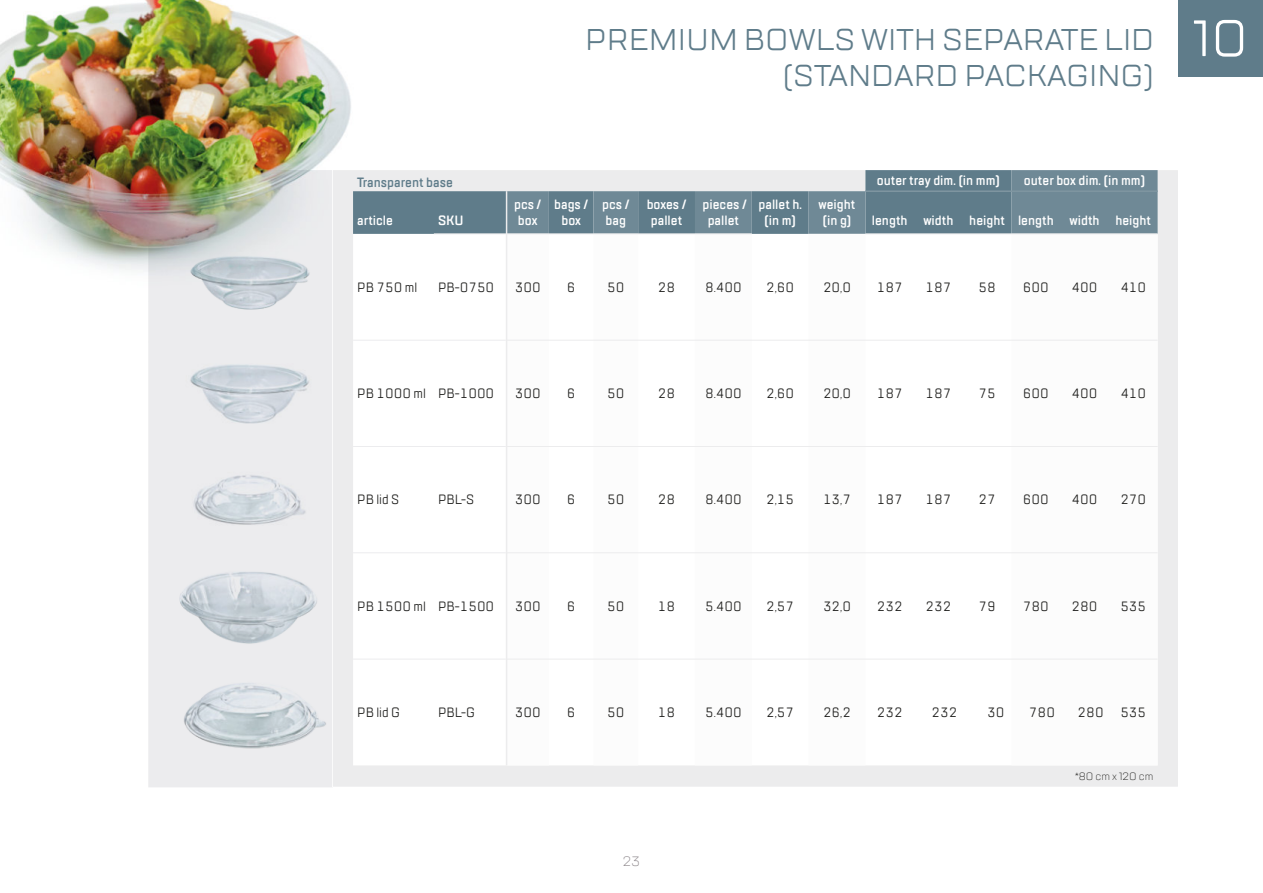
<style>
.page{position:relative;width:1263px;height:893px;background:#fff}
.page>*{position:absolute;margin:0;border:0;box-sizing:border-box;transform-origin:0 0}
.t1{font:51px "TT Lakes";color:#fff}
.t2{font:30px/36px "TT Lakes";color:#5f7c8a;text-align:right}
.t3{font:13.5px "TT Lakes Condensed";color:#1d1d1b}
.t4{font:600 13.5px/16.2px "TT Lakes Condensed";color:#fff;text-align:center}
.t5{font:600 13.5px "TT Lakes Condensed";color:#5f7c8a}
.t6{font:300 13.5px "TT Lakes";color:#8a8488}
.t7{font:300 10.5px "TT Lakes";color:#1d1d1b}
</style>
<div class="page">
<img style="left:0;top:0;width:351px;height:255px">
<img style="left:71px;top:255px;width:262px;height:497px">
<div style="left:1178px;top:0;width:85px;height:77px;background:#5f7c8a"></div>
<svg style="left:333px;top:170px;width:845px;height:617px"></svg>
<svg style="left:353px;top:170px;width:805px;height:64px;background:#8499a4"></svg>
<svg style="left:507px;top:234px;width:651px;height:531px"></svg>
<hr style="left:506px;top:191px;width:1px;height:574px;background:#ececed">
<hr style="left:434px;top:234px;width:318px;height:1px;background:#ececed">
<hr style="left:865px;top:234px;width:293px;height:1px;background:#ececed">
<hr style="left:507px;top:340px;width:651px;height:1px;background:#ececed">
<hr style="left:507px;top:446px;width:651px;height:1px;background:#ececed">
<hr style="left:507px;top:553px;width:651px;height:1px;background:#ececed">
<hr style="left:507px;top:659px;width:651px;height:1px;background:#ececed">
<hr style="left:353px;top:340px;width:153px;height:1px;background:#ececee">
<hr style="left:353px;top:446px;width:153px;height:1px;background:#ececee">
<hr style="left:353px;top:553px;width:153px;height:1px;background:#ececee">
<hr style="left:353px;top:659px;width:153px;height:1px;background:#ececee">
<hr style="left:865px;top:190px;width:293px;height:2px;background:#7f96a1">
<hr style="left:0;top:0;width:1px;height:77px;background:#5f7c8a">
<h2 class="t2" style="left:585px;top:22px;width:571px">PREMIUM BOWLS WITH SEPARATE LID (STANDARD PACKAGING)</h2>
<h1 class="t1" style="left:1193px;top:5px;width:57px">10</h1>
<p class="t5" style="left:357px;top:173px;width:97px">Transparent base</p>
<p class="t4" style="left:877px;top:173px;width:125px">outer tray dim. (in mm)</p>
<p class="t4" style="left:1024px;top:173px;width:123px">outer box dim. (in mm)</p>
<p class="t4" style="left:357px;top:213px;width:37px">article</p>
<p class="t4" style="left:438px;top:213px;width:27px">SKU</p>
<p class="t4" style="left:514px;top:197px;width:29px;text-align:left">pcs / box</p>
<p class="t4" style="left:554px;top:197px;width:36px">bags / box</p>
<p class="t4" style="left:602px;top:197px;width:29px;text-align:left">pcs / bag</p>
<p class="t4" style="left:647px;top:197px;width:41px">boxes / pallet</p>
<p class="t4" style="left:702px;top:197px;width:46px">pieces / pallet</p>
<p class="t4" style="left:758px;top:197px;width:45px">pallet h. (in m)</p>
<p class="t4" style="left:818px;top:197px;width:39px;text-align:left">weight (in g)</p>
<p class="t4" style="left:872px;top:213px;width:281px">length width height length width height</p>
<p class="t3" style="left:357px;top:278px;width:61px">PB 750 ml</p>
<p class="t3" style="left:438px;top:278px;width:58px">PB-0750</p>
<p class="t3" style="left:515px;top:278px;width:27px">300</p>
<p class="t3" style="left:567px;top:278px;width:10px">6</p>
<p class="t3" style="left:607px;top:278px;width:19px">50</p>
<p class="t3" style="left:658px;top:278px;width:19px">28</p>
<p class="t3" style="left:705px;top:278px;width:38px">8.400</p>
<p class="t3" style="left:766px;top:278px;width:30px">2,60</p>
<p class="t3" style="left:823px;top:278px;width:30px">20,0</p>
<p class="t3" style="left:877px;top:278px;width:28px">187</p>
<p class="t3" style="left:925px;top:278px;width:28px">187</p>
<p class="t3" style="left:978px;top:278px;width:19px">58</p>
<p class="t3" style="left:1023px;top:278px;width:27px">600</p>
<p class="t3" style="left:1072px;top:278px;width:27px">400</p>
<p class="t3" style="left:1120px;top:278px;width:27px">410</p>
<p class="t3" style="left:357px;top:385px;width:138px">PB 1000 ml PB-1000</p>
<p class="t3" style="left:515px;top:385px;width:27px">300</p>
<p class="t3" style="left:567px;top:385px;width:10px">6</p>
<p class="t3" style="left:607px;top:385px;width:19px">50</p>
<p class="t3" style="left:658px;top:385px;width:19px">28</p>
<p class="t3" style="left:705px;top:385px;width:38px">8.400</p>
<p class="t3" style="left:766px;top:385px;width:30px">2,60</p>
<p class="t3" style="left:823px;top:385px;width:30px">20,0</p>
<p class="t3" style="left:877px;top:385px;width:28px">187</p>
<p class="t3" style="left:925px;top:385px;width:28px">187</p>
<p class="t3" style="left:978px;top:385px;width:19px">75</p>
<p class="t3" style="left:1023px;top:385px;width:27px">600</p>
<p class="t3" style="left:1072px;top:385px;width:27px">400</p>
<p class="t3" style="left:1120px;top:385px;width:27px">410</p>
<p class="t3" style="left:357px;top:491px;width:43px">PB lid S</p>
<p class="t3" style="left:438px;top:491px;width:38px">PBL-S</p>
<p class="t3" style="left:515px;top:491px;width:27px">300</p>
<p class="t3" style="left:567px;top:491px;width:10px">6</p>
<p class="t3" style="left:607px;top:491px;width:19px">50</p>
<p class="t3" style="left:658px;top:491px;width:19px">28</p>
<p class="t3" style="left:705px;top:491px;width:38px">8.400</p>
<p class="t3" style="left:766px;top:491px;width:30px">2,15</p>
<p class="t3" style="left:823px;top:491px;width:30px">13,7</p>
<p class="t3" style="left:877px;top:491px;width:28px">187</p>
<p class="t3" style="left:925px;top:491px;width:28px">187</p>
<p class="t3" style="left:978px;top:491px;width:19px">27</p>
<p class="t3" style="left:1023px;top:491px;width:27px">600</p>
<p class="t3" style="left:1072px;top:491px;width:27px">400</p>
<p class="t3" style="left:1120px;top:491px;width:27px">270</p>
<p class="t3" style="left:357px;top:597px;width:138px">PB 1500 ml PB-1500</p>
<p class="t3" style="left:515px;top:597px;width:27px">300</p>
<p class="t3" style="left:567px;top:597px;width:10px">6</p>
<p class="t3" style="left:607px;top:597px;width:19px">50</p>
<p class="t3" style="left:658px;top:597px;width:19px">18</p>
<p class="t3" style="left:705px;top:597px;width:38px">5.400</p>
<p class="t3" style="left:766px;top:597px;width:30px">2,57</p>
<p class="t3" style="left:823px;top:597px;width:30px">32,0</p>
<p class="t3" style="left:877px;top:597px;width:27px">232</p>
<p class="t3" style="left:925px;top:597px;width:27px">232</p>
<p class="t3" style="left:978px;top:597px;width:19px">79</p>
<p class="t3" style="left:1023px;top:597px;width:28px">780</p>
<p class="t3" style="left:1071px;top:597px;width:28px">280</p>
<p class="t3" style="left:1120px;top:597px;width:27px">535</p>
<p class="t3" style="left:357px;top:703px;width:44px">PB lid G</p>
<p class="t3" style="left:438px;top:703px;width:38px">PBL-G</p>
<p class="t3" style="left:515px;top:703px;width:27px">300</p>
<p class="t3" style="left:567px;top:703px;width:10px">6</p>
<p class="t3" style="left:607px;top:703px;width:19px">50</p>
<p class="t3" style="left:658px;top:703px;width:19px">18</p>
<p class="t3" style="left:705px;top:703px;width:38px">5.400</p>
<p class="t3" style="left:766px;top:703px;width:30px">2,57</p>
<p class="t3" style="left:823px;top:703px;width:30px">26,2</p>
<p class="t3" style="left:877px;top:703px;width:27px">232</p>
<p class="t3" style="left:931px;top:703px;width:27px">232</p>
<p class="t3" style="left:987px;top:703px;width:19px">30</p>
<p class="t3" style="left:1029px;top:703px;width:28px">780</p>
<p class="t3" style="left:1078px;top:703px;width:70px">280 535</p>
<p class="t6" style="left:623px;top:853px;width:19px">23</p>
<p class="t7" style="left:1075px;top:769px;width:80px">*80 cm x 120 cm</p>
</div>
